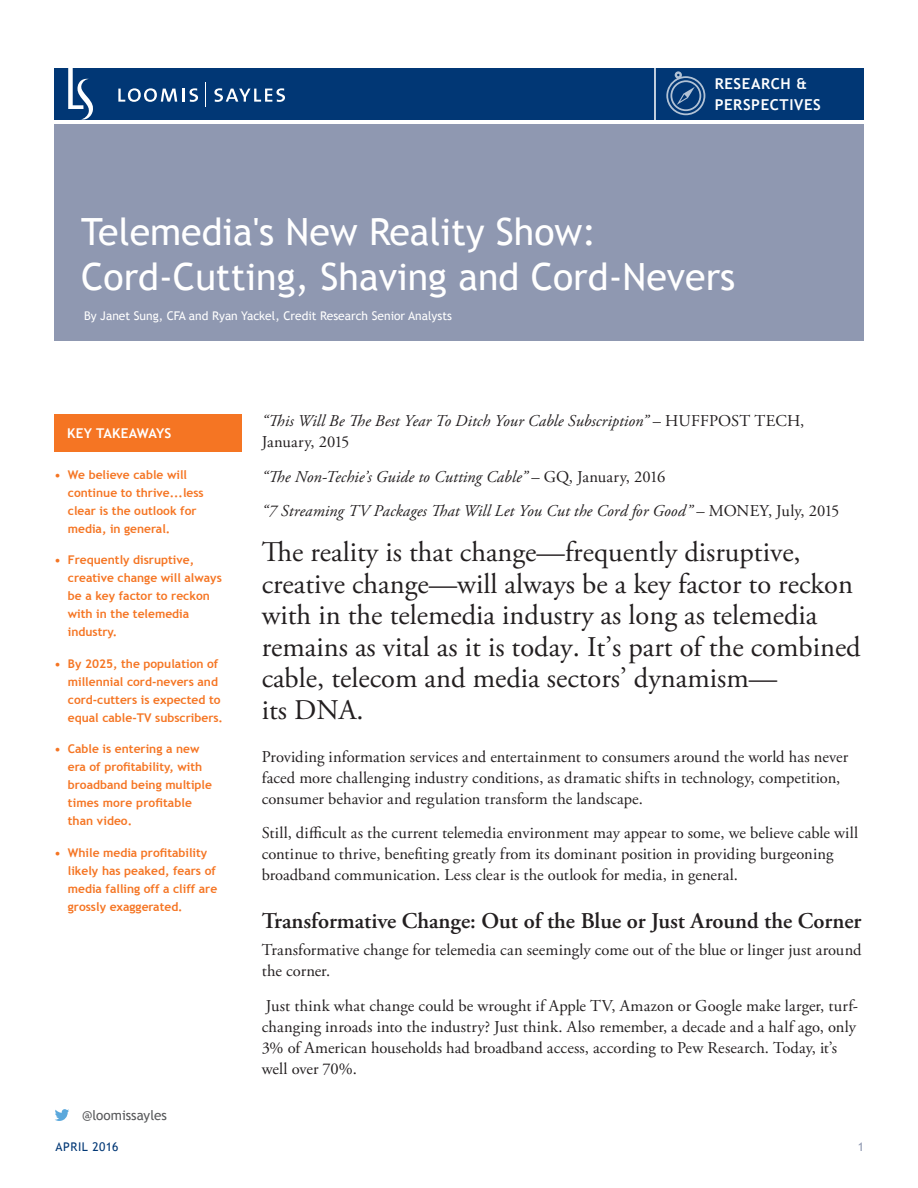
<style>
.page{position:relative;width:918px;height:1188px;background:#fff}
.page>*{position:absolute;margin:0;border:0;box-sizing:border-box;transform-origin:0 0}
.t1{font:37.5px "Trebuchet MS";color:#fff}
.Intro_Paragraph{font:28.5px/31.5px "Adobe Garamond Pro";color:#231f20}
.Section_Header{font:600 22.5px "Adobe Garamond Pro";color:#231f20}
.Body_Copy{font:16.5px/21px "Adobe Garamond Pro";letter-spacing:.005em;color:#231f20}
.Body_Copy-2{font:italic 16.5px/21px "Adobe Garamond Pro";letter-spacing:.005em;color:#231f20}
.t2{font:700 15px/21px "Trebuchet MS";letter-spacing:.04em;color:#fff}
.Social_Media_Handle{font:13.5px "Trebuchet MS";color:#57585a}
.t3{font:700 13.5px "Trebuchet MS";letter-spacing:.02em;color:#fff}
.t4{font:700 12px/18px "Trebuchet MS";color:#f57523}
.Author{font:12px "Trebuchet MS";color:#fff}
.t5{font:12px "Trebuchet MS";letter-spacing:.04em;color:#013775}
.Page_Number{font:12px "Trebuchet MS";color:#8f98b1}
.s1{font-style:normal}
</style>
<div class="page">
<div style="left:54px;top:68px;width:810px;height:52px;background:#013775"></div>
<hr style="left:654px;top:66px;width:2px;height:54px;background:#fff">
<svg style="left:205px;top:82px;width:1px;height:25px"></svg>
<svg style="left:68px;top:68px;width:25px;height:52px"></svg>
<svg style="left:118px;top:88px;width:80px;height:14px"></svg>
<svg style="left:214px;top:88px;width:71px;height:14px"></svg>
<div style="left:54px;top:124px;width:810px;height:216px;background:#8f98b1"></div>
<svg style="left:666px;top:71px;width:39px;height:44px"></svg>
<div style="left:54px;top:414px;width:187px;height:38px;background:#f57523"></div>
<svg style="left:55px;top:1109px;width:14px;height:12px"></svg>
<p class="t2" style="left:715px;top:74px;width:108px">RESEARCH &amp;<br>PERSPECTIVES</p>
<p class="t1" style="left:81px;top:209px;width:517px">Telemedia's New Reality Show:</p>
<p class="t1" style="left:81px;top:254px;width:656px">Cord-Cutting, Shaving and Cord-Nevers</p>
<p class="Author" style="left:84px;top:309px;width:370px">By Janet Sung, CFA and Ryan Yackel, Credit Research Senior Analysts</p>
<p class="t3" style="left:67px;top:425px;width:106px">KEY TAKEAWAYS</p>
<p class="t4" style="left:68px;top:466px;width:137px;text-indent:-14px">• We believe cable will continue to thrive...less clear is the outlook for media, in general.</p>
<p class="t4" style="left:68px;top:551px;width:155px;text-indent:-14px">• Frequently disruptive, creative change will always be a key factor to reckon with in the telemedia industry.</p>
<p class="t4" style="left:68px;top:655px;width:157px;text-indent:-14px">• By 2025, the population of millennial cord-nevers and cord-cutters is expected to equal cable-TV subscribers.</p>
<p class="t4" style="left:68px;top:740px;width:146px;text-indent:-14px">• Cable is entering a new era of profitability, with broadband being multiple times more profitable than video.</p>
<p class="t4" style="left:68px;top:844px;width:151px;text-indent:-14px">• While media profitability likely has peaked, fears of media falling off a cliff are grossly exaggerated.</p>
<p class="Social_Media_Handle" style="left:82px;top:1107px;width:86px">@loomissayles</p>
<p class="Body_Copy-2" style="left:262px;top:411px;width:544px">“This Will Be The Best Year To Ditch Your Cable Subscription” <span class="s1">– HUFFPOST TECH,<br>January, 2015</span></p>
<p class="Body_Copy-2" style="left:262px;top:466px;width:405px">“The Non-Techie’s Guide to Cutting Cable” <span class="s1">– GQ, January, 2016</span></p>
<p class="Body_Copy-2" style="left:262px;top:501px;width:579px">“7 Streaming TV Packages That Will Let You Cut the Cord for Good” <span class="s1">– MONEY, July, 2015</span></p>
<p class="Intro_Paragraph" style="left:262px;top:537px;width:601px">The reality is that change—frequently disruptive, creative change—will always be a key factor to reckon with in the telemedia industry as long as telemedia remains as vital as it is today. It’s part of the combined cable, telecom and media sectors’ dynamism—<br>its DNA.</p>
<p class="Body_Copy" style="left:262px;top:747px;width:588px">Providing information services and entertainment to consumers around the world has never faced more challenging industry conditions, as dramatic shifts in technology, competition, consumer behavior and regulation transform the landscape.</p>
<p class="Body_Copy" style="left:262px;top:823px;width:598px">Still, difficult as the current telemedia environment may appear to some, we believe cable will continue to thrive, benefiting greatly from its dominant position in providing burgeoning broadband communication. Less clear is the outlook for media, in general.</p>
<p class="Section_Header" style="left:262px;top:908px;width:601px">Transformative Change: Out of the Blue or Just Around the Corner</p>
<p class="Body_Copy" style="left:262px;top:940px;width:601px">Transformative change for telemedia can seemingly come out of the blue or linger just around the corner.</p>
<p class="Body_Copy" style="left:262px;top:996px;width:598px">Just think what change could be wrought if Apple TV, Amazon or Google make larger, turf&shy;changing inroads into the industry? Just think. Also remember, a decade and a half ago, only 3% of American households had broadband access, according to Pew Research. Today, it’s well over 70%.</p>
<p class="t5" style="left:56px;top:1140px;width:65px">APRIL 2016</p>
<p class="Page_Number" style="left:858px;top:1140px;width:8px">1</p>
</div>
